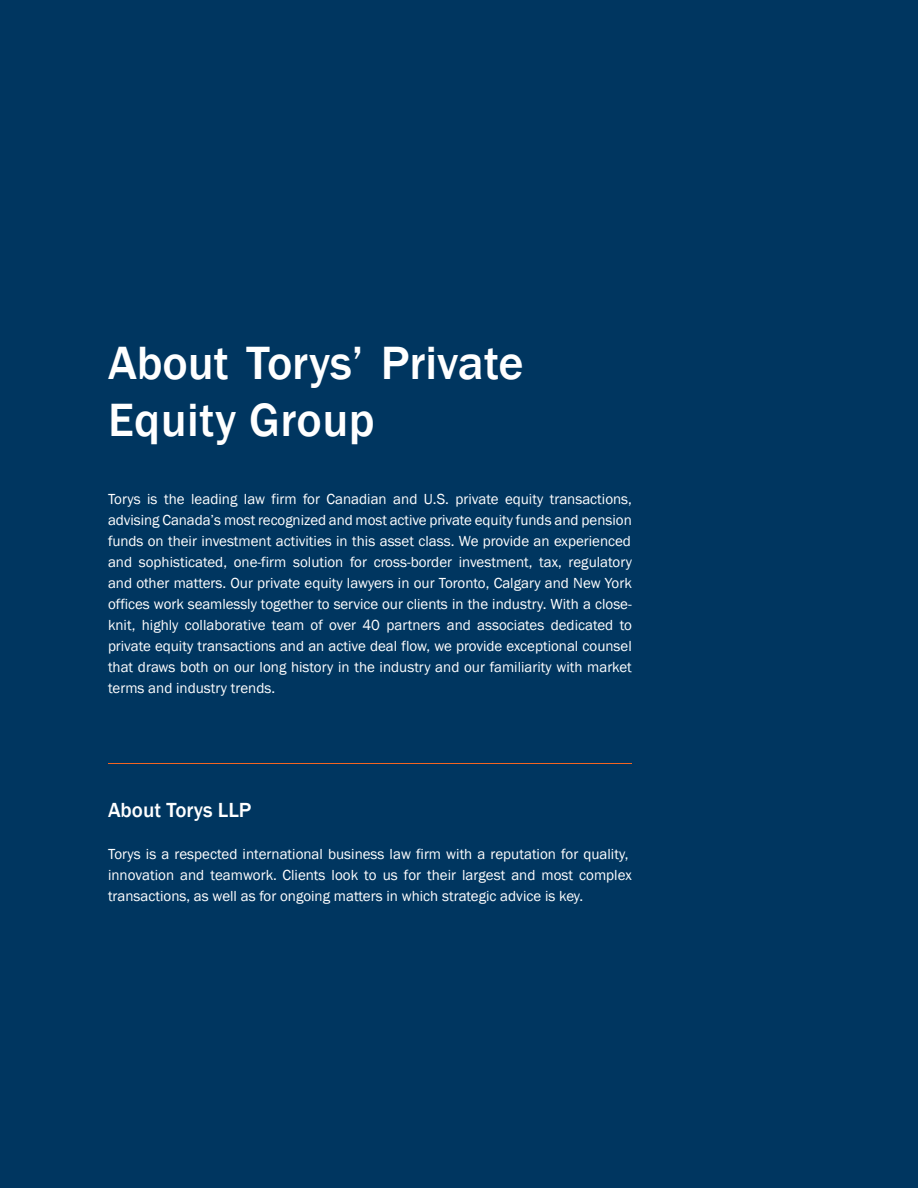
<style>
.page{position:relative;width:918px;height:1188px;background:#003660}
.page>*{position:absolute;margin:0;border:0;box-sizing:border-box;transform-origin:0 0}
.t1{font:500 48px/57px "Franklin Gothic";color:#fff}
.t2{font:500 21px "Franklin Gothic";color:#fff}
.t3{font:15px/21px "Franklin Gothic";color:#fff;text-align:justify}
</style>
<div class="page">
<hr style="left:108px;top:764px;width:524px;height:1px;background:#f26522">
<h1 class="t1" style="left:108px;top:335px;width:417px">About Torys’ Private<br>Equity Group</h1>
<p class="t3" style="left:108px;top:489px;width:526px">Torys is the leading law firm for Canadian and U.S. private equity transactions, advising Canada’s most recognized and most active private equity funds and pension funds on their investment activities in this asset class. We provide an experienced and sophisticated, one-firm solution for cross-border investment, tax, regulatory and other matters. Our private equity lawyers in our Toronto, Calgary and New York offices work seamlessly together to service our clients in the industry. With a close&shy;knit, highly collaborative team of over 40 partners and associates dedicated to private equity transactions and an active deal flow, we provide exceptional counsel that draws both on our long history in the industry and our familiarity with market terms and industry trends.</p>
<h2 class="t2" style="left:108px;top:797px;width:145px">About Torys LLP</h2>
<p class="t3" style="left:108px;top:844px;width:525px;text-align:left">Torys is a respected international business law firm with a reputation for quality, innovation and teamwork. Clients look to us for their largest and most complex transactions, as well as for ongoing matters in which strategic advice is key.</p>
</div>
